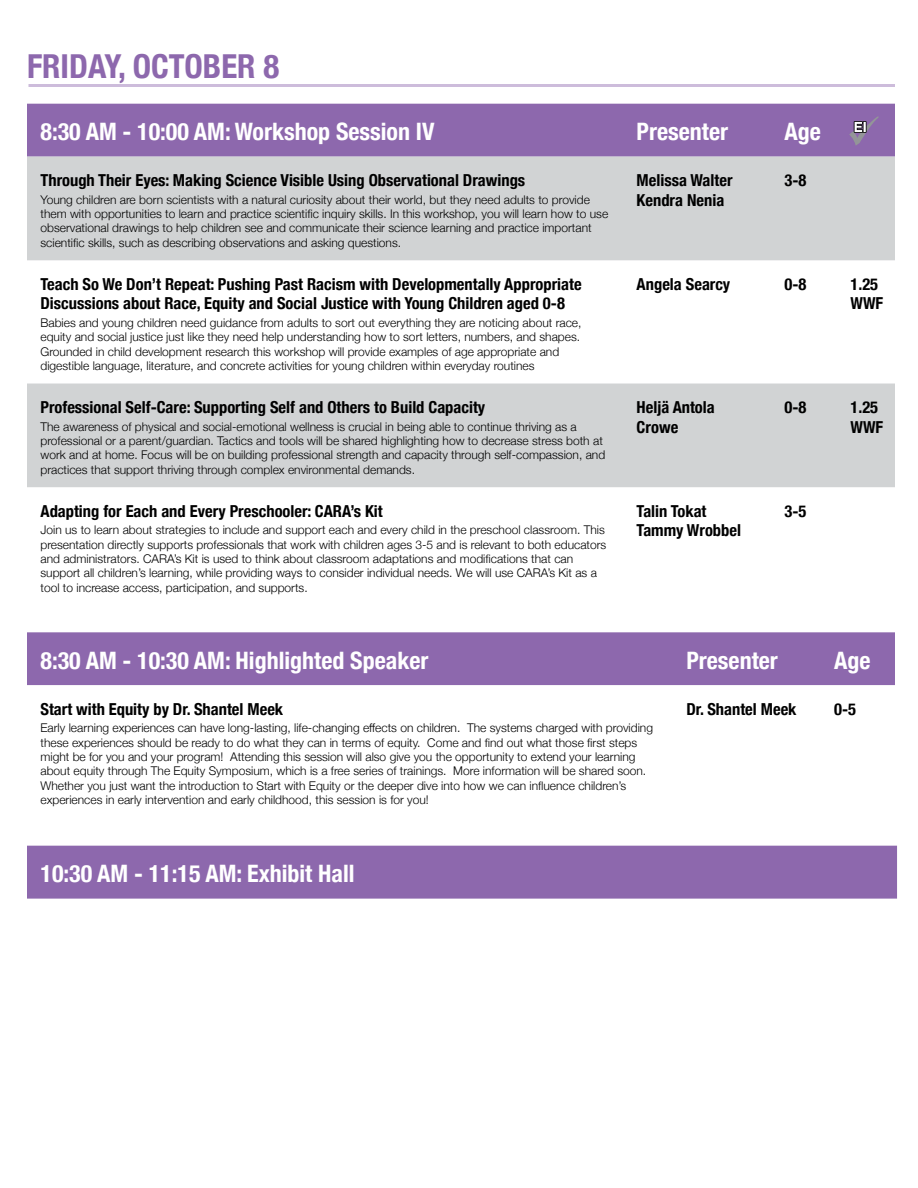
<style>
.page{position:relative;width:918px;height:1188px;background:#fff}
.page>*{position:absolute;margin:0;border:0;box-sizing:border-box;transform-origin:0 0}
.t1{font:700 condensed 33px "Helvetica Neue";color:#8d68ad}
.t2{font:700 condensed 24px "Helvetica Neue";color:#fff}
.t3{font:700 condensed 16.5px/19.8px "Helvetica Neue";color:#000}
.t4{font:300 12px/14.4px "Helvetica Neue";color:#000}
</style>
<div class="page">
<div style="left:27px;top:632px;width:868px;height:53px;background:#8d68ad"></div>
<svg style="left:27px;top:685px;width:868px;height:1px"></svg>
<div style="left:27px;top:104px;width:868px;height:53px;background:#8d68ad"></div>
<svg style="left:27px;top:157px;width:868px;height:330px;fill:#d1d3d4"></svg>
<hr style="left:28px;top:84px;width:869px;height:3px;background:#cdbcdb">
<svg style="left:849px;top:114px;width:31px;height:32px"></svg>
<svg style="left:863px;top:121px;width:4px;height:12px"></svg>
<div style="left:27px;top:846px;width:870px;height:53px;background:#8d68ad"></div>
<h1 class="t1" style="left:27px;top:39px;width:254px">FRIDAY, OCTOBER 8</h1>
<h2 class="t2" style="left:40px;top:112px;width:396px">8:30 AM - 10:00 AM: Workshop Session IV</h2>
<h2 class="t2" style="left:637px;top:112px;width:93px">Presenter</h2>
<h2 class="t2" style="left:785px;top:112px;width:38px">Age</h2>
<h3 class="t3" style="left:40px;top:169px;width:486px">Through Their Eyes: Making Science Visible Using Observational Drawings</h3>
<p class="t4" style="left:40px;top:191px;width:569px">Young children are born scientists with a natural curiosity about their world, but they need adults to provide them with opportunities to learn and practice scientific inquiry skills. In this workshop, you will learn how to use observational drawings to help children see and communicate their science learning and practice important scientific skills, such as describing observations and asking questions.</p>
<h3 class="t3" style="left:637px;top:169px;width:97px">Melissa Walter<br>Kendra Nenia</h3>
<h3 class="t3" style="left:785px;top:169px;width:23px">3-8</h3>
<h3 class="t3" style="left:40px;top:273px;width:543px">Teach So We Don’t Repeat: Pushing Past Racism with Developmentally Appropriate<br>Discussions about Race, Equity and Social Justice with Young Children aged 0-8</h3>
<p class="t4" style="left:40px;top:314px;width:543px">Babies and young children need guidance from adults to sort out everything they are noticing about race, equity and social justice just like they need help understanding how to sort letters, numbers, and shapes.<br>Grounded in child development research this workshop will provide examples of age appropriate and digestible language, literature, and concrete activities for young children within everyday routines</p>
<h3 class="t3" style="left:40px;top:396px;width:446px">Professional Self-Care: Supporting Self and Others to Build Capacity</h3>
<p class="t4" style="left:40px;top:418px;width:566px">The awareness of physical and social-emotional wellness is crucial in being able to continue thriving as a professional or a parent/guardian. Tactics and tools will be shared highlighting how to decrease stress both at work and at home. Focus will be on building professional strength and capacity through self-compassion, and practices that support thriving through complex environmental demands.</p>
<h3 class="t3" style="left:40px;top:500px;width:344px">Adapting for Each and Every Preschooler: CARA’s Kit</h3>
<p class="t4" style="left:40px;top:522px;width:567px">Join us to learn about strategies to include and support each and every child in the preschool classroom. This presentation directly supports professionals that work with children ages 3-5 and is relevant to both educators and administrators. CARA’s Kit is used to think about classroom adaptations and modifications that can support all children’s learning, while providing ways to consider individual needs. We will use CARA’s Kit as a tool to increase access, participation, and supports.</p>
<h3 class="t3" style="left:637px;top:273px;width:95px">Angela Searcy</h3>
<h3 class="t3" style="left:785px;top:273px;width:23px">0-8</h3>
<h3 class="t3" style="left:850px;top:273px;width:34px">1.25<br>WWF</h3>
<h3 class="t3" style="left:637px;top:396px;width:80px">Heljä Antola<br>Crowe</h3>
<h3 class="t3" style="left:785px;top:396px;width:23px">0-8</h3>
<h3 class="t3" style="left:850px;top:396px;width:34px">1.25<br>WWF</h3>
<h3 class="t3" style="left:637px;top:500px;width:106px">Talin Tokat<br>Tammy Wrobbel</h3>
<h3 class="t3" style="left:785px;top:500px;width:23px">3-5</h3>
<h2 class="t2" style="left:40px;top:640px;width:389px">8:30 AM - 10:30 AM: Highlighted Speaker</h2>
<h2 class="t2" style="left:686px;top:640px;width:93px">Presenter</h2>
<h2 class="t2" style="left:834px;top:640px;width:38px">Age</h2>
<h3 class="t3" style="left:40px;top:698px;width:244px">Start with Equity by Dr. Shantel Meek</h3>
<p class="t4" style="left:40px;top:720px;width:614px">Early learning experiences can have long-lasting, life-changing effects on children. The systems charged with providing these experiences should be ready to do what they can in terms of equity. Come and find out what those first steps might be for you and your program! Attending this session will also give you the opportunity to extend your learning about equity through The Equity Symposium, which is a free series of trainings. More information will be shared soon.<br>Whether you just want the introduction to Start with Equity or the deeper dive into how we can influence children’s experiences in early intervention and early childhood, this session is for you!</p>
<h3 class="t3" style="left:686px;top:698px;width:112px">Dr. Shantel Meek</h3>
<h3 class="t3" style="left:834px;top:698px;width:23px">0-5</h3>
<h2 class="t2" style="left:40px;top:854px;width:316px">10:30 AM - 11:15 AM: Exhibit Hall</h2>
</div>
